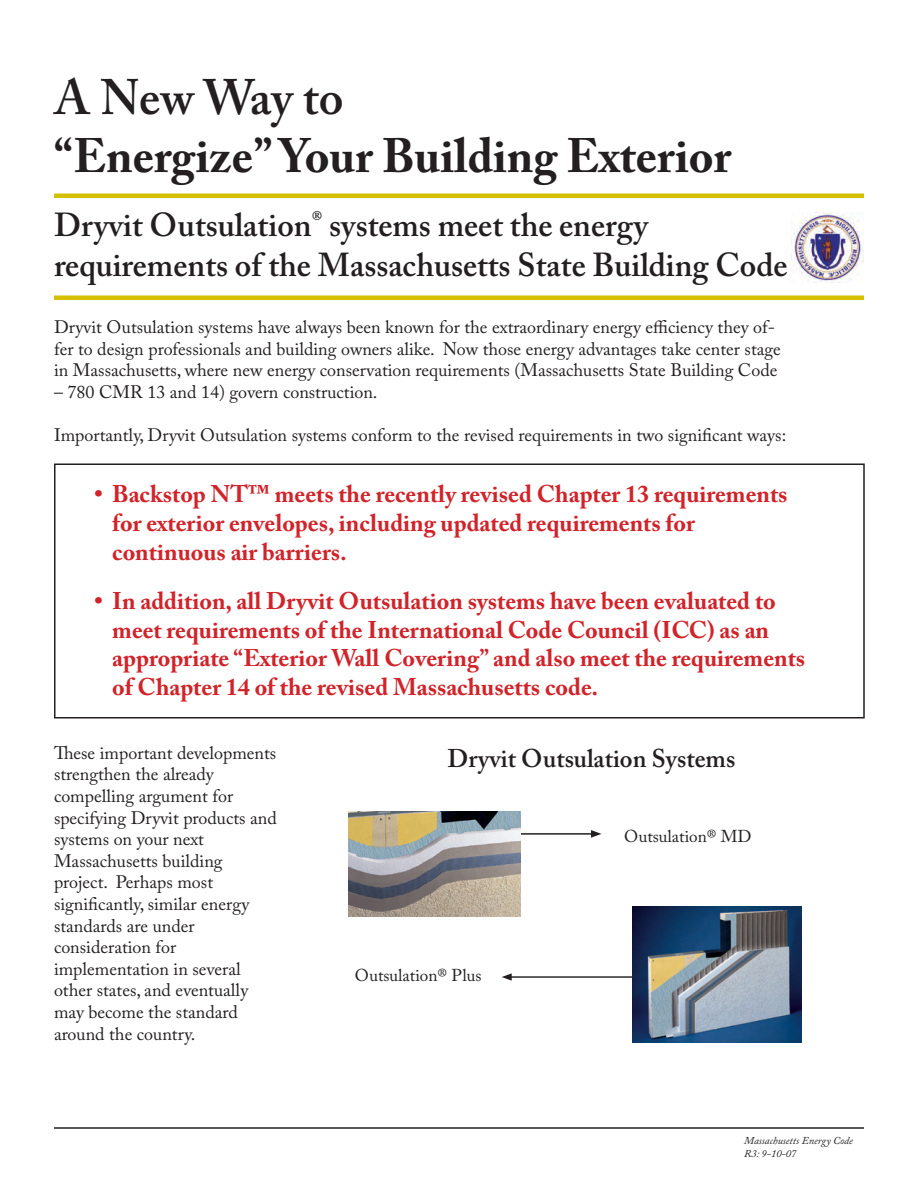
<style>
.page{position:relative;width:918px;height:1188px;background:#fff}
.page>*{position:absolute;margin:0;border:0;box-sizing:border-box;transform-origin:0 0}
.t1{font:600 49.5px "Adobe Caslon Pro";color:#231f20}
.t2{font:700 48px "Adobe Caslon Pro";color:#231f20}
.t3{font:600 33px/40.5px "Adobe Caslon Pro";color:#231f20}
.t4{font:600 25.5px "Adobe Caslon Pro";color:#231f20}
.t5{font:700 24px/28.8px "Adobe Caslon Pro";color:#d1232a}
.t6{font:18px/21.6px "Adobe Caslon Pro";color:#231f20}
.t7{font:17.1px "Adobe Caslon Pro";color:#231f20}
.t8{font:italic 10.5px/12.6px "Adobe Caslon Pro";color:#231f20}
</style>
<div class="page">
<div style="left:54px;top:464px;width:811px;height:254px;border:2px solid #231f20"></div>
<img style="left:793px;top:213px;width:71px;height:70px">
<hr style="left:54px;top:194px;width:810px;height:4px;background:#d6c002">
<hr style="left:54px;top:296px;width:810px;height:4px;background:#d6c002">
<hr style="left:464px;top:833px;width:129px;height:2px;background:#231f20">
<svg style="left:591px;top:830px;width:11px;height:8px"></svg>
<hr style="left:510px;top:976px;width:123px;height:2px;background:#231f20">
<svg style="left:502px;top:973px;width:10px;height:8px"></svg>
<hr style="left:54px;top:1127px;width:810px;height:2px;background:#231f20">
<img style="left:348px;top:812px;width:172px;height:104px">
<img style="left:632px;top:907px;width:169px;height:135px">
<h1 class="t1" style="left:54px;top:68px;width:291px">A New Way to</h1>
<h2 class="t2" style="left:54px;top:127px;width:678px">“Energize” Your Building Exterior</h2>
<h3 class="t3" style="left:54px;top:204px;width:735px">Dryvit Outsulation<sup>®</sup> systems meet the energy requirements of the Massachusetts State Building Code</h3>
<p class="t6" style="left:54px;top:316px;width:728px">Dryvit Outsulation systems have always been known for the extraordinary energy efficiency they of&shy;fer to design professionals and building owners alike. Now those energy advantages take center stage in Massachusetts, where new energy conservation requirements (Massachusetts State Building Code</p>
<p class="t6" style="left:54px;top:381px;width:325px">– 780 CMR 13 and 14) govern construction.</p>
<p class="t6" style="left:54px;top:424px;width:734px">Importantly, Dryvit Outsulation systems conform to the revised requirements in two significant ways:</p>
<h3 class="t5" style="left:112px;top:479px;width:677px;text-indent:-18px">• Backstop NT™ meets the recently revised Chapter 13 requirements for exterior envelopes, including updated requirements for continuous air barriers.</h3>
<p class="t5" style="left:112px;top:586px;width:695px;text-indent:-18px">• In addition, all Dryvit Outsulation systems have been evaluated to meet requirements of the International Code Council (ICC) as an appropriate “Exterior Wall Covering” and also meet the requirements of Chapter 14 of the revised Massachusetts code.</p>
<p class="t6" style="left:54px;top:742px;width:224px">These important developments strengthen the already compelling argument for specifying Dryvit products and systems on your next<br>Massachusetts building project. Perhaps most significantly, similar energy standards are under consideration for implementation in several other states, and eventually may become the standard around the country.</p>
<h3 class="t4" style="left:447px;top:744px;width:289px">Dryvit Outsulation Systems</h3>
<p class="t7" style="left:355px;top:965px;width:128px">Outsulation® Plus</p>
<p class="t7" style="left:624px;top:826px;width:129px">Outsulation® MD</p>
<p class="t8" style="left:744px;top:1134px;width:110px">Massachusetts Energy Code<br>R3: 9-10-07</p>
</div>
